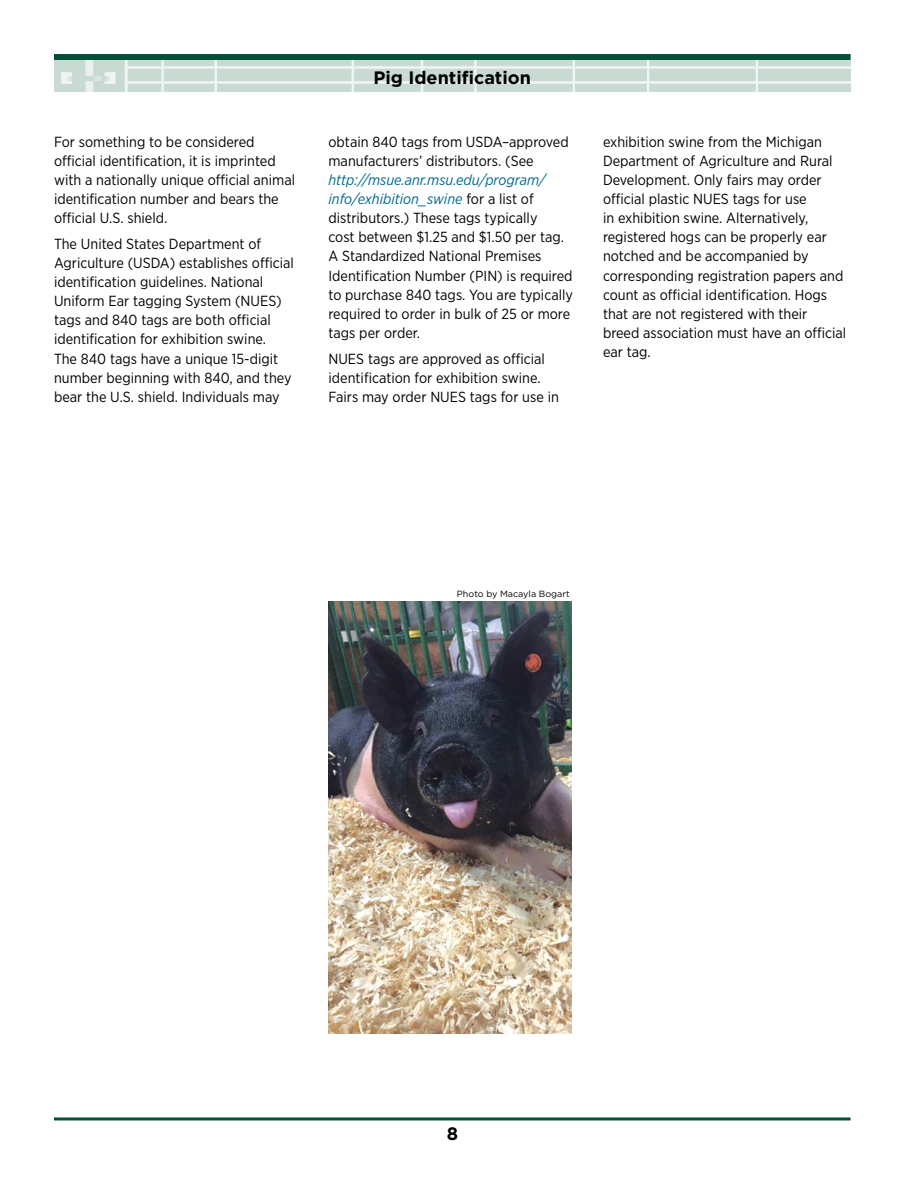
<style>
.page{position:relative;width:918px;height:1188px;background:#fff}
.page>*{position:absolute;margin:0;border:0;box-sizing:border-box;transform-origin:0 0}
.t1{font:700 18px "Gotham";color:#000}
.Body_Copy{font:14.7px/19.2px "Gotham Narrow";color:#000}
.t2{font:9px "Gotham";color:#000}
.s1{font-style:italic;color:#006991}
</style>
<div class="page">
<img style="left:54px;top:60px;width:796px;height:32px">
<div style="left:54px;top:54px;width:796px;height:6px;background:#004f39"></div>
<hr style="left:54px;top:1117px;width:796px;height:3px;background:#004f39">
<img style="left:328px;top:602px;width:243px;height:431px">
<p class="Body_Copy" style="left:54px;top:132px;width:243px">For something to be considered official identification, it is imprinted with a nationally unique official animal identification number and bears the official U.S. shield.</p>
<p class="Body_Copy" style="left:54px;top:234px;width:241px">The United States Department of Agriculture (USDA) establishes official identification guidelines. National Uniform Ear tagging System (NUES) tags and 840 tags are both official identification for exhibition swine.<br>The 840 tags have a unique 15-digit number beginning with 840, and they bear the U.S. shield. Individuals may</p>
<p class="t1" style="left:373px;top:65px;width:159px">Pig Identification</p>
<p class="Body_Copy" style="left:328px;top:132px;width:246px">obtain 840 tags from USDA–approved manufacturers’ distributors. (See <span class="s1">http://msue.anr.msu.edu/program/ info/exhibition_swine</span> for a list of distributors.) These tags typically<br>cost between $1.25 and $1.50 per tag.<br>A Standardized National Premises Identification Number (PIN) is required to purchase 840 tags. You are typically required to order in bulk of 25 or more tags per order.</p>
<p class="Body_Copy" style="left:328px;top:348px;width:232px">NUES tags are approved as official identification for exhibition swine.<br>Fairs may order NUES tags for use in</p>
<p class="Body_Copy" style="left:603px;top:132px;width:245px">exhibition swine from the Michigan Department of Agriculture and Rural Development. Only fairs may order official plastic NUES tags for use<br>in exhibition swine. Alternatively, registered hogs can be properly ear notched and be accompanied by corresponding registration papers and count as official identification. Hogs that are not registered with their breed association must have an official ear tag.</p>
<p class="t2" style="left:457px;top:588px;width:114px">Photo by Macayla Bogart</p>
<p class="t1" style="left:447px;top:1122px;width:13px">8</p>
</div>
